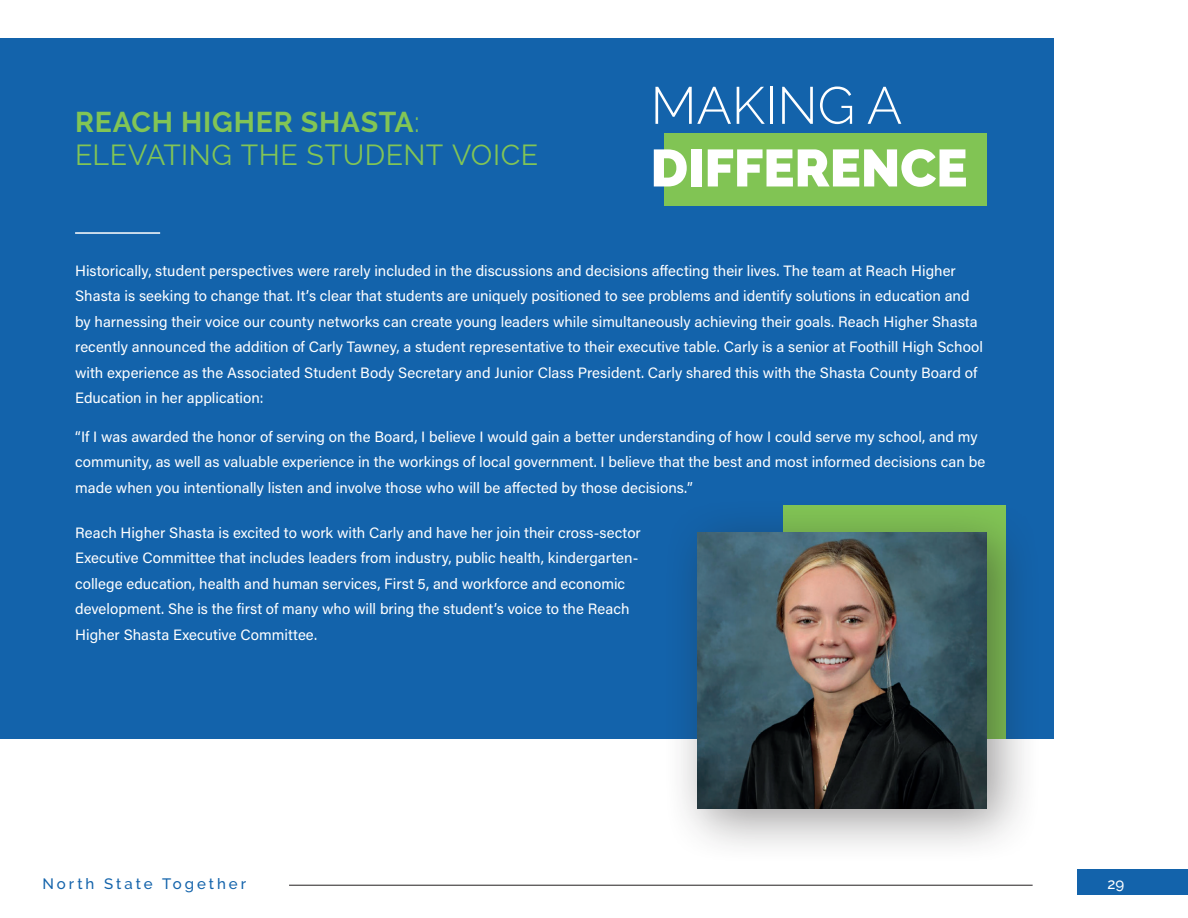
<style>
.page{position:relative;width:1188px;height:918px;background:#fff}
.page>*{position:absolute;margin:0;border:0;box-sizing:border-box;transform-origin:0 0}
.t1{font:900 52.2px "Raleway";color:#fff}
.t2{font:300 52.2px "Raleway";color:#fff}
.t3{font:28.5px/33px "Raleway";letter-spacing:.015em;color:#82c555}
.t4{font:15px/25.5px "Acumin Pro";color:#fff}
.t5{font:500 15px "Raleway";letter-spacing:.2em;color:#1363ab}
.t6{font:500 15px "Raleway";color:#fff}
.s1{font-weight:700}
</style>
<div class="page">
<div style="left:1px;top:38px;width:1053px;height:701px;background:#1363ab"></div>
<div style="left:664px;top:134px;width:322px;height:72px;background:#81c454"></div>
<hr style="left:75px;top:232px;width:85px;height:2px;background:#fff">
<div style="left:663px;top:497px;width:380px;height:368px;background:#231f20;opacity:.45"></div>
<img style="left:698px;top:532px;width:289px;height:277px">
<div style="left:1078px;top:869px;width:110px;height:26px;background:#1363ab"></div>
<hr style="left:289px;top:885px;width:744px;height:1px;background:#231f20">
<h2 class="t3" style="left:75px;top:106px;width:465px"><span class="s1">REACH HIGHER SHASTA</span>:<br>ELEVATING THE STUDENT VOICE</h2>
<h1 class="t2" style="left:651px;top:75px;width:253px">MAKING A</h1>
<h1 class="t1" style="left:651px;top:138px;width:318px">DIFFERENCE</h1>
<p class="t4" style="left:75px;top:257px;width:909px">Historically, student perspectives were rarely included in the discussions and decisions affecting their lives. The team at Reach Higher Shasta is seeking to change that. It’s clear that students are uniquely positioned to see problems and identify solutions in education and by harnessing their voice our county networks can create young leaders while simultaneously achieving their goals. Reach Higher Shasta recently announced the addition of Carly Tawney, a student representative to their executive table. Carly is a senior at Foothill High School with experience as the Associated Student Body Secretary and Junior Class President. Carly shared this with the Shasta County Board of Education in her application:</p>
<p class="t4" style="left:75px;top:423px;width:912px">“If I was awarded the honor of serving on the Board, I believe I would gain a better understanding of how I could serve my school, and my community, as well as valuable experience in the workings of local government. I believe that the best and most informed decisions can be made when you intentionally listen and involve those who will be affected by those decisions.”</p>
<p class="t4" style="left:75px;top:519px;width:567px">Reach Higher Shasta is excited to work with Carly and have her join their cross-sector Executive Committee that includes leaders from industry, public health, kindergarten&shy;college education, health and human services, First 5, and workforce and economic development. She is the first of many who will bring the student’s voice to the Reach Higher Shasta Executive Committee.</p>
<p class="t5" style="left:43px;top:875px;width:205px">North State Together</p>
<p class="t6" style="left:1107px;top:875px;width:18px">29</p>
</div>
